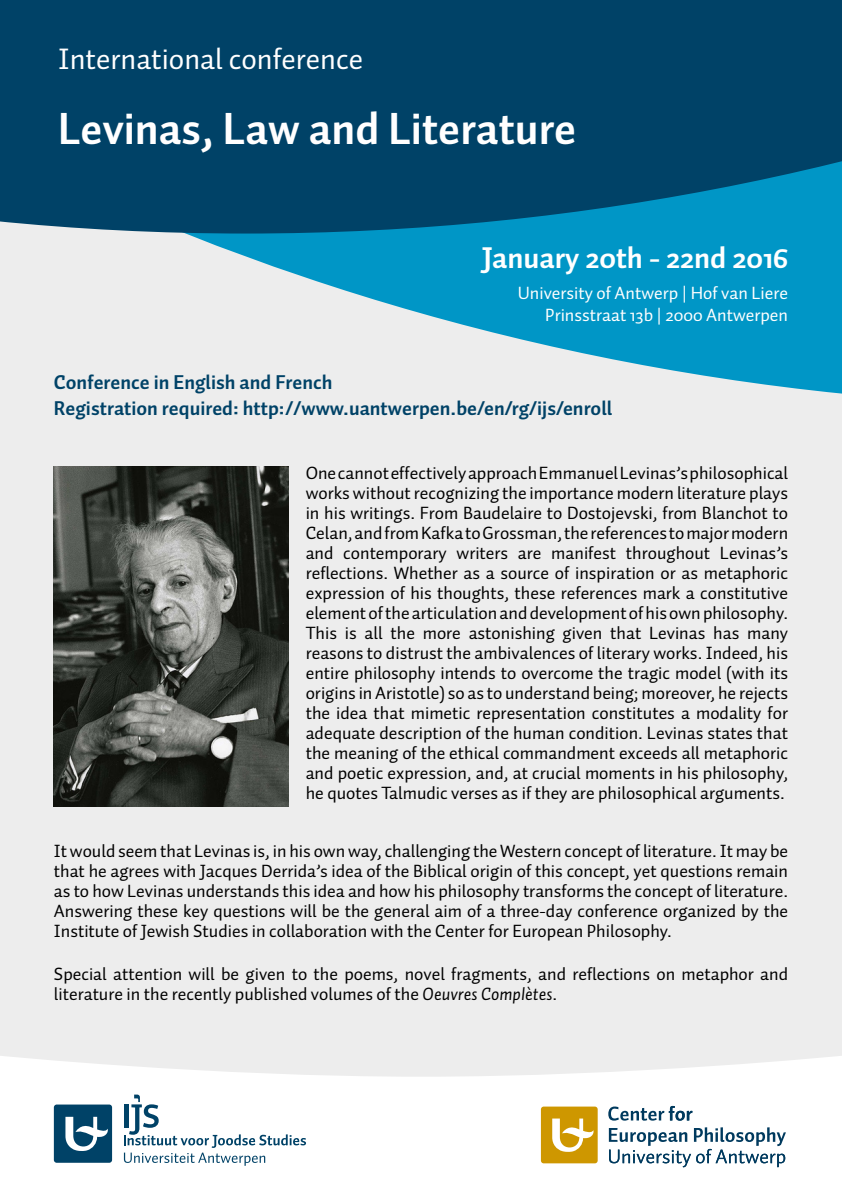
<style>
.page{position:relative;width:842px;height:1191px;background:#ededed}
.page>*{position:absolute;margin:0;border:0;box-sizing:border-box;transform-origin:0 0}
.t1{font:700 45px "Auto 1";color:#fff}
.t2{font:30px "Auto 1";color:#fff}
.t3{font:700 30px "Auto 1";color:#fff}
.t4{font:700 20px/26px "Auto 1";color:#004267}
.t5{font:18px/20px "Auto 1";color:#000;text-align:justify}
.t6{font:18px/22px "Auto 1";color:#fff;text-align:right}
.s1{font-style:italic}
</style>
<div class="page">
<svg style="left:0;top:1056px;width:842px;height:135px;background:#fcfcfc"></svg>
<svg style="left:184px;top:233px;width:658px;height:161px;fill:#0096c6"></svg>
<svg style="left:0;top:0;width:842px;height:233px;background:#01486e"></svg>
<div style="left:54px;top:1104px;width:58px;height:58px;background:#004267;border-radius:3px"></div>
<svg style="left:65px;top:1116px;width:43px;height:35px"></svg>
<svg style="left:124px;top:1094px;width:182px;height:71px;background:#dfe7ec"></svg>
<img style="left:54px;top:467px;width:234px;height:339px">
<div style="left:541px;top:1106px;width:57px;height:57px;background:#ce9700;border-radius:3px"></div>
<svg style="left:552px;top:1118px;width:42px;height:34px"></svg>
<svg style="left:609px;top:1127px;width:177px;height:40px;background:#c1cfd8"></svg>
<svg style="left:608px;top:1106px;width:84px;height:14px"></svg>
<h2 class="t2" style="left:58px;top:40px;width:307px">International conference</h2>
<h1 class="t1" style="left:58px;top:100px;width:520px">Levinas, Law and Literature</h1>
<h2 class="t3" style="left:481px;top:239px;width:308px">January 20th - 22nd 2016</h2>
<p class="t6" style="left:518px;top:281px;width:272px">University of Antwerp | Hof van Liere<br>Prinsstraat 13b | 2000 Antwerpen</p>
<p class="t4" style="left:54px;top:368px;width:560px">Conference in English and French<br>Registration required: http://www.uantwerpen.be/en/rg/ijs/enroll</p>
<p class="t5" style="left:306px;top:463px;width:484px">One cannot effectively approach Emmanuel Levinas’s philosophical works without recognizing the importance modern literature plays in his writings. From Baudelaire to Dostojevski, from Blanchot to Celan, and from Kafka to Grossman, the references to major modern and contemporary writers are manifest throughout Levinas’s reflections. Whether as a source of inspiration or as metaphoric expression of his thoughts, these references mark a constitutive element of the articulation and development of his own philosophy.<br>This is all the more astonishing given that Levinas has many reasons to distrust the ambivalences of literary works. Indeed, his entire philosophy intends to overcome the tragic model (with its origins in Aristotle) so as to understand being; moreover, he rejects the idea that mimetic representation constitutes a modality for adequate description of the human condition. Levinas states that the meaning of the ethical commandment exceeds all metaphoric and poetic expression, and, at crucial moments in his philosophy, he quotes Talmudic verses as if they are philosophical arguments.</p>
<p class="t5" style="left:54px;top:841px;width:736px">It would seem that Levinas is, in his own way, challenging the Western concept of literature. It may be that he agrees with Jacques Derrida’s idea of the Biblical origin of this concept, yet questions remain as to how Levinas understands this idea and how his philosophy transforms the concept of literature.<br>Answering these key questions will be the general aim of a three-day conference organized by the Institute of Jewish Studies in collaboration with the Center for European Philosophy.</p>
<p class="t5" style="left:54px;top:963px;width:736px">Special attention will be given to the poems, novel fragments, and reflections on metaphor and literature in the recently published volumes of the <span class="s1">Oeuvres Complètes</span>.</p>
</div>
